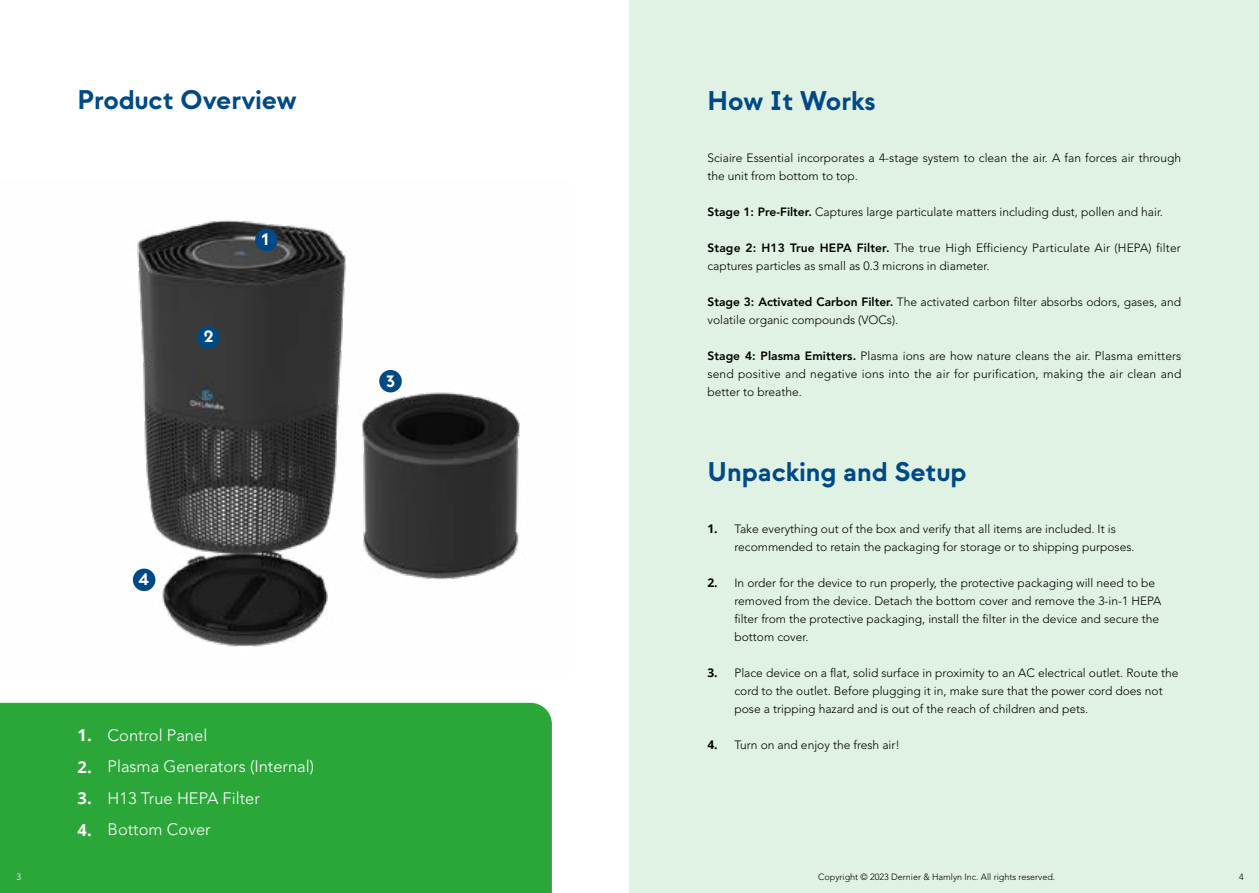
<style>
.page{position:relative;width:1259px;height:893px;background:#fff}
.page>*{position:absolute;margin:0;border:0;box-sizing:border-box;transform-origin:0 0}
.t1{font:700 27px "Strawford";color:#004987}
.t2{font:700 18px "Strawford";color:#fff}
.t3{font:300 16.5px "Avenir LT Std";color:#fff}
.t4{font:300 12px/18px "Avenir LT Std";color:#000}
.t5{font:300 9px "Avenir LT Std";color:#000}
.t6{font:300 9px "Avenir LT Std";color:#fff}
.s1{font-family:"Open Sans";font-weight:700}
.s2{font-weight:800}
</style>
<div class="page">
<img style="left:132px;top:220px;width:388px;height:427px">
<div style="left:0;top:703px;width:552px;height:190px;background:#2ba739"></div>
<div style="left:255px;top:229px;width:23px;height:22px;background:#004987;border-radius:50%"></div>
<div style="left:197px;top:326px;width:22px;height:23px;background:#004987;border-radius:50%"></div>
<div style="left:133px;top:569px;width:22px;height:22px;background:#004987;border-radius:50%"></div>
<div style="left:379px;top:370px;width:23px;height:22px;background:#004987;border-radius:50%"></div>
<div style="left:629px;top:0;width:630px;height:893px;background:#e0f2e3"></div>
<h1 class="t1" style="left:78px;top:83px;width:220px">Product Overview</h1>
<h2 class="t2" style="left:203px;top:325px;width:12px">2</h2>
<h2 class="t2" style="left:262px;top:227px;width:9px">1</h2>
<h2 class="t2" style="left:386px;top:370px;width:11px">3</h2>
<p class="t6" style="left:16px;top:871px;width:6px">3</p>
<h2 class="t2" style="left:138px;top:568px;width:12px">4</h2>
<h3 class="t3" style="left:78px;top:725px;width:131px"><span class="s1">1.</span> Control Panel</h3>
<h3 class="t3" style="left:78px;top:757px;width:238px"><span class="s1">2.</span> Plasma Generators (Internal)</h3>
<h3 class="t3" style="left:78px;top:788px;width:184px"><span class="s1">3.</span> H13 True HEPA Filter</h3>
<h3 class="t3" style="left:78px;top:820px;width:135px"><span class="s1">4.</span> Bottom Cover</h3>
<h1 class="t1" style="left:707px;top:85px;width:169px">How It Works</h1>
<p class="t4" style="left:707px;top:149px;width:475px">Sciaire Essential incorporates a 4-stage system to clean the air. A fan forces air through the unit from bottom to top.</p>
<p class="t4" style="left:707px;top:203px;width:457px"><span class="s2">Stage 1: Pre-Filter.</span> Captures large particulate matters including dust, pollen and hair.</p>
<p class="t4" style="left:707px;top:239px;width:475px"><span class="s2">Stage 2: H13 True HEPA Filter.</span> The true High Efficiency Particulate Air (HEPA) filter captures particles as small as 0.3 microns in diameter.</p>
<p class="t4" style="left:707px;top:293px;width:475px"><span class="s2">Stage 3: Activated Carbon Filter.</span> The activated carbon filter absorbs odors, gases, and volatile organic compounds (VOCs).</p>
<p class="t4" style="left:707px;top:347px;width:475px;text-align:justify"><span class="s2">Stage 4: Plasma Emitters.</span> Plasma ions are how nature cleans the air. Plasma emitters send positive and negative ions into the air for purification, making the air clean and better to breathe.</p>
<h1 class="t1" style="left:707px;top:455px;width:260px">Unpacking and Setup</h1>
<p class="t4" style="left:734px;top:520px;width:401px;text-indent:-27px"><span class="s1">1.</span> Take everything out of the box and verify that all items are included. It is recommended to retain the packaging for storage or to shipping purposes.</p>
<p class="t4" style="left:734px;top:574px;width:428px;text-indent:-27px"><span class="s1">2.</span> In order for the device to run properly, the protective packaging will need to be removed from the device. Detach the bottom cover and remove the 3-in-1 HEPA filter from the protective packaging, install the filter in the device and secure the bottom cover.</p>
<p class="t4" style="left:734px;top:664px;width:445px;text-indent:-27px"><span class="s1">3.</span> Place device on a flat, solid surface in proximity to an AC electrical outlet. Route the cord to the outlet. Before plugging it in, make sure that the power cord does not pose a tripping hazard and is out of the reach of children and pets.</p>
<p class="t4" style="left:707px;top:736px;width:194px"><span class="s1">4.</span> Turn on and enjoy the fresh air!</p>
<p class="t5" style="left:818px;top:871px;width:238px">Copyright © 2023 Dernier &amp; Hamlyn Inc. All rights reserved.</p>
<p class="t5" style="left:1239px;top:871px;width:6px">4</p>
</div>
